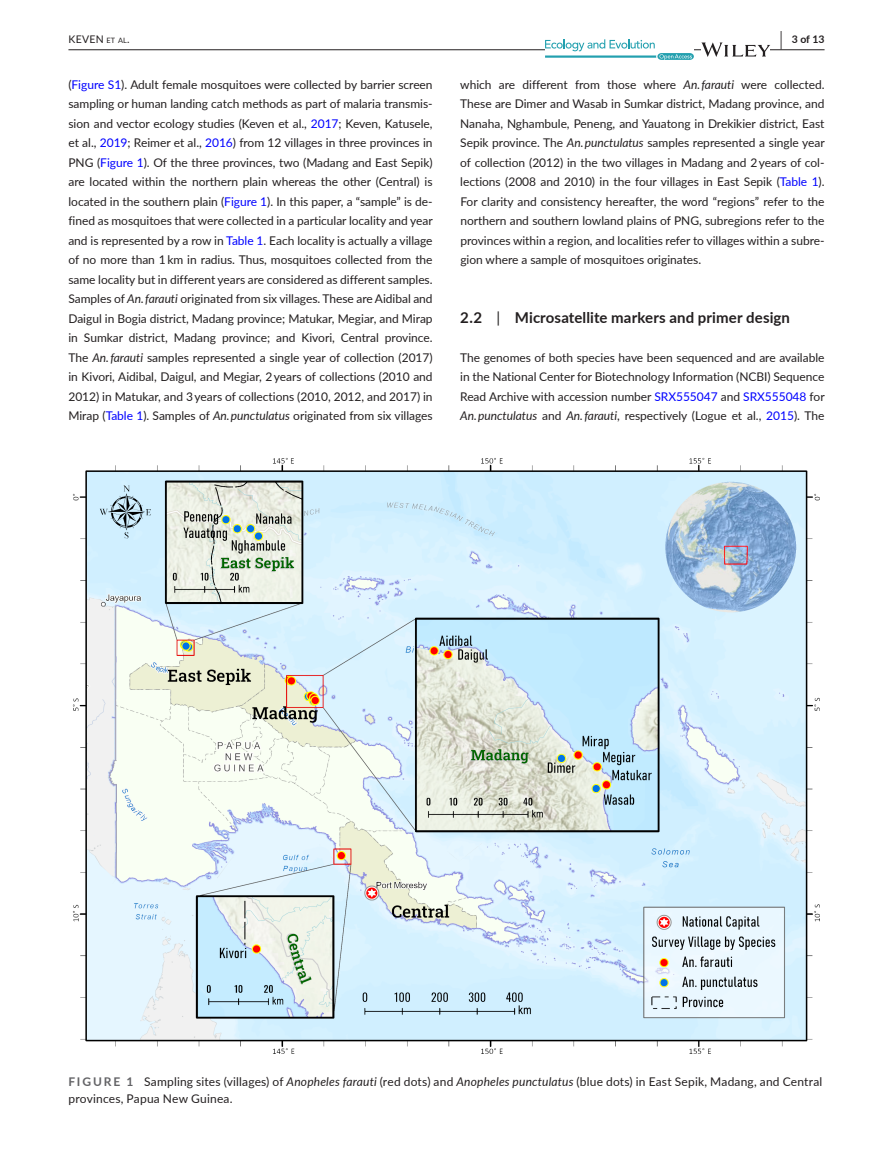
<style>
.page{position:relative;width:893px;height:1174px;background:#fff}
.page>*{position:absolute;margin:0;border:0;box-sizing:border-box;transform-origin:0 0}
.t1{font:700 15px "Lato";letter-spacing:.005em;color:#231f20}
.t2{font:12px/19.5px "Lato";letter-spacing:-.005em;color:#231f20;text-align:justify}
.t3{font:12px/16.5px "Lato";letter-spacing:.015em;color:#231f20}
.t4{font:10.5px "Lato";letter-spacing:.025em;color:#231f20}
.t5{font:700 10.5px "Lato";color:#231f20}
.s1{font-size:7.35px}
.s2{font-size:19.5px}
.s3{color:#00f}
.s4{font-style:italic}
.s5{font-weight:400}
.s6{font-weight:700;color:#636366}
</style>
<div class="page">
<hr style="left:68px;top:49px;width:756px;height:1px;background:#231f20">
<svg style="left:545px;top:39px;width:149px;height:21px"></svg>
<svg style="left:701px;top:42px;width:69px;height:15px"></svg>
<img style="left:72px;top:458px;width:748px;height:596px">
<p class="t4" style="left:68px;top:31px;width:63px">KEVEN <span class="s1">et al</span>.</p>
<p class="t5" style="left:780px;top:31px;width:46px"><span class="s2">|</span> 3 of 13</p>
<p class="t2" style="left:68px;top:74px;width:366px">(<span class="s3">Figure S1</span>). Adult female mosquitoes were collected by barrier screen sampling or human landing catch methods as part of malaria transmis&shy;sion and vector ecology studies (Keven et al., <span class="s3">2017</span>; Keven, Katusele, et al., <span class="s3">2019</span>; Reimer et al., <span class="s3">2016</span>) from 12 villages in three provinces in PNG (<span class="s3">Figure 1</span>). Of the three provinces, two (Madang and East Sepik) are located within the northern plain whereas the other (Central) is located in the southern plain (<span class="s3">Figure 1</span>). In this paper, a “sample” is de&shy;fined as mosquitoes that were collected in a particular locality and year and is represented by a row in <span class="s3">Table 1</span>. Each locality is actually a village of no more than 1 km in radius. Thus, mosquitoes collected from the same locality but in different years are considered as different samples.<br>Samples of <span class="s4">An. farauti</span> originated from six villages. These are Aidibal and Daigul in Bogia district, Madang province; Matukar, Megiar, and Mirap in Sumkar district, Madang province; and Kivori, Central province.<br>The <span class="s4">An. farauti</span> samples represented a single year of collection (2017) in Kivori, Aidibal, Daigul, and Megiar, 2 years of collections (2010 and 2012) in Matukar, and 3 years of collections (2010, 2012, and 2017) in Mirap (<span class="s3">Table 1</span>). Samples of <span class="s4">An. punctulatus</span> originated from six villages</p>
<p class="t2" style="left:460px;top:74px;width:366px">which are different from those where <span class="s4">An. farauti</span> were collected.<br>These are Dimer and Wasab in Sumkar district, Madang province, and Nanaha, Nghambule, Peneng, and Yauatong in Drekikier district, East Sepik province. The <span class="s4">An. punctulatus</span> samples represented a single year of collection (2012) in the two villages in Madang and 2 years of col&shy;lections (2008 and 2010) in the four villages in East Sepik (<span class="s3">Table 1</span>).<br>For clarity and consistency hereafter, the word “regions” refer to the northern and southern lowland plains of PNG, subregions refer to the provinces within a region, and localities refer to villages within a subre&shy;gion where a sample of mosquitoes originates.</p>
<p class="t1" style="left:460px;top:306px;width:331px">2.2 <span class="s5">|</span> Microsatellite markers and primer design</p>
<p class="t2" style="left:460px;top:347px;width:366px">The genomes of both species have been sequenced and are available in the National Center for Biotechnology Information (NCBI) Sequence Read Archive with accession number <span class="s3">SRX555047</span> and <span class="s3">SRX555048</span> for <span class="s4">An. punctulatus</span> and <span class="s4">An. farauti</span>, respectively (Logue et al., <span class="s3">2015</span>). The</p>
<p class="t3" style="left:68px;top:1073px;width:755px"><span class="s6">FIGURE 1</span> Sampling sites (villages) of <span class="s4">Anopheles farauti</span> (red dots) and <span class="s4">Anopheles punctulatus</span> (blue dots) in East Sepik, Madang, and Central provinces, Papua New Guinea.</p>
</div>
